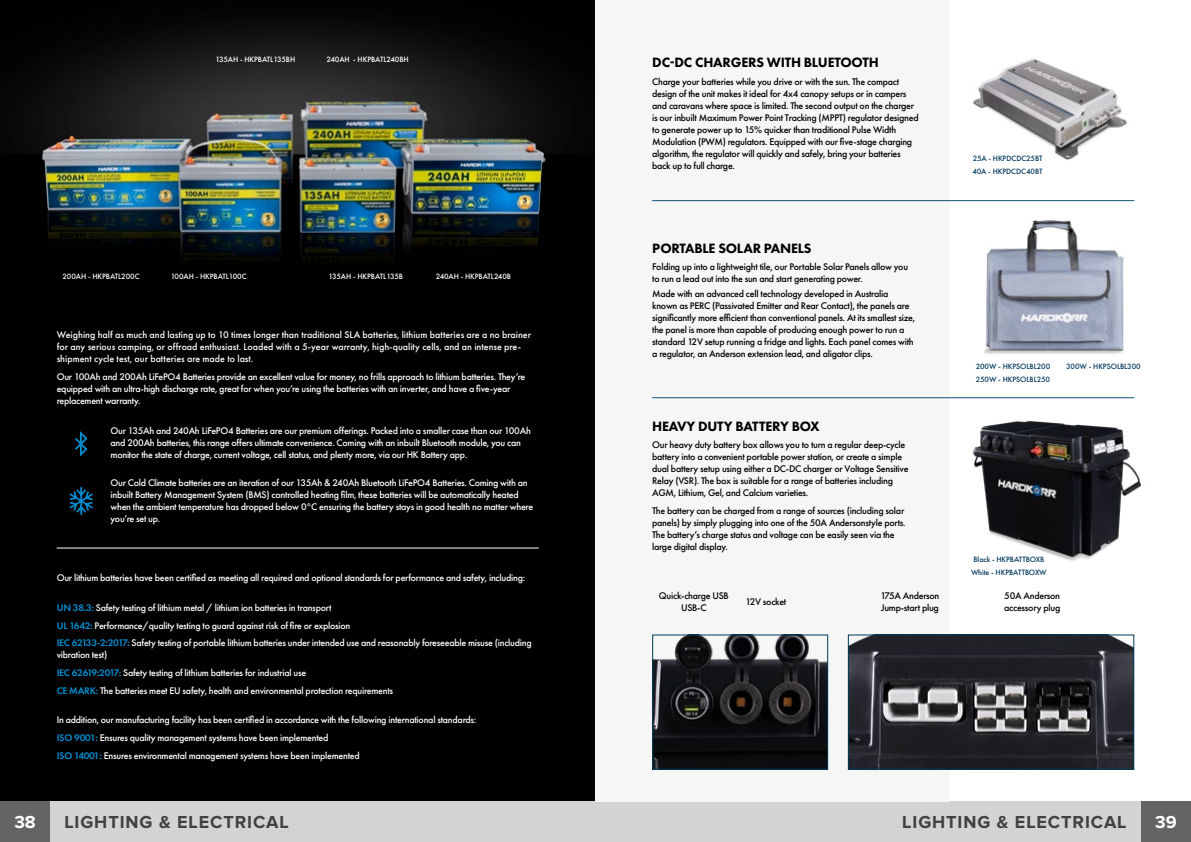
<style>
.page{position:relative;width:1191px;height:842px;background:#fff}
.page>*{position:absolute;margin:0;border:0;box-sizing:border-box;transform-origin:0 0}
.t1{font:700 18px "Proxima Nova";letter-spacing:.05em;color:#414042}
.t2{font:700 18px "Proxima Nova";color:#fff}
.t3{font:800 14px "Futura PT";letter-spacing:-.015em;color:#000}
.t4{font:500 10px/12px "Futura PT";letter-spacing:-.025em;color:#fff}
.t5{font:500 10px/12px "Futura PT";letter-spacing:-.025em;color:#000}
.t6{font:500 10px/12px "Futura PT";color:#fff}
.t7{font:500 8px/13px "Futura PT";letter-spacing:-.01em;color:#003a5d}
.t8{font:500 8px "Futura PT";letter-spacing:-.01em;color:#fff}
.s1{font-weight:600;color:#008ccc}
</style>
<div class="page">
<div style="left:1140px;top:801px;width:51px;height:41px;background:#636466"></div>
<div style="left:595px;top:801px;width:545px;height:41px;background:#d1d3d4"></div>
<div style="left:0;top:801px;width:50px;height:41px;background:#636466"></div>
<div style="left:50px;top:801px;width:545px;height:41px;background:#d1d3d4"></div>
<img style="left:0;top:0;width:595px;height:303px">
<div style="left:0;top:303px;width:595px;height:498px;background:#000"></div>
<svg style="left:69px;top:487px;width:24px;height:28px"></svg>
<svg style="left:75px;top:431px;width:13px;height:26px"></svg>
<hr style="left:57px;top:547px;width:482px;height:1px;background:#fff">
<img style="left:973px;top:58px;width:154px;height:102px">
<div style="left:595px;top:0;width:355px;height:801px;background:#f6f6f6"></div>
<hr style="left:652px;top:200px;width:482px;height:1px;background:#125275">
<hr style="left:652px;top:397px;width:482px;height:1px;background:#125275">
<img style="left:984px;top:220px;width:140px;height:134px">
<img style="left:973px;top:421px;width:168px;height:140px">
<img style="left:654px;top:636px;width:172px;height:132px">
<div style="left:652px;top:634px;width:176px;height:136px;border:1px solid #003a5d"></div>
<img style="left:850px;top:636px;width:282px;height:132px">
<div style="left:848px;top:634px;width:286px;height:136px;border:1px solid #003a5d"></div>
<p class="t8" style="left:215px;top:55px;width:81px">135AH - HKPBATL135BH</p>
<p class="t8" style="left:326px;top:55px;width:84px">240AH - HKPBATL240BH</p>
<p class="t8" style="left:63px;top:271px;width:79px">200AH - HKPBATL200C</p>
<p class="t8" style="left:328px;top:271px;width:76px">135AH - HKPBATL135B</p>
<p class="t8" style="left:436px;top:271px;width:77px">240AH - HKPBATL240B</p>
<p class="t8" style="left:171px;top:271px;width:77px">100AH - HKPBATL100C</p>
<p class="t6" style="left:57px;top:328px;width:476px">Weighing half as much and lasting up to 10 times longer than traditional SLA batteries, lithium batteries are a no brainer for any serious camping, or offroad enthusiast. Loaded with a 5-year warranty, high-quality cells, and an intense pre&shy;shipment cycle test, our batteries are made to last.</p>
<p class="t4" style="left:57px;top:370px;width:470px">Our 100Ah and 200Ah LiFePO4 Batteries provide an excellent value for money, no frills approach to lithium batteries. They’re equipped with an ultra-high discharge rate, great for when you’re using the batteries with an inverter, and have a five-year replacement warranty.</p>
<p class="t4" style="left:111px;top:425px;width:422px">Our 135Ah and 240Ah LiFePO4 Batteries are our premium offerings. Packed into a smaller case than our 100Ah and 200Ah batteries, this range offers ultimate convenience. Coming with an inbuilt Bluetooth module, you can monitor the state of charge, current voltage, cell status, and plenty more, via our HK Battery app.</p>
<p class="t4" style="left:111px;top:476px;width:424px">Our Cold Climate batteries are an iteration of our 135Ah &amp; 240Ah Bluetooth LiFePO4 Batteries. Coming with an inbuilt Battery Management System (BMS) controlled heating film, these batteries will be automatically heated when the ambient temperature has dropped below 0°C ensuring the battery stays in good health no matter where you’re set up.</p>
<p class="t4" style="left:57px;top:572px;width:470px">Our lithium batteries have been certified as meeting all required and optional standards for performance and safety, including:</p>
<p class="t4" style="left:57px;top:599px;width:476px;line-height:17.7px"><span class="s1">UN 38.3:</span> Safety testing of lithium metal / lithium ion batteries in transport<br><span class="s1">UL 1642:</span> Performance/quality testing to guard against risk of fire or explosion<br><span class="s1">IEC 62133-2:2017:</span> Safety testing of portable lithium batteries under intended use and reasonably foreseeable misuse (including</p>
<p class="t4" style="left:57px;top:646px;width:338px;line-height:17.7px">vibration test)<br><span class="s1">IEC 62619:2017:</span> Safety testing of lithium batteries for industrial use<br><span class="s1">CE MARK:</span> The batteries meet EU safety, health and environmental protection requirements</p>
<p class="t4" style="left:57px;top:711px;width:421px;line-height:17.7px">In addition, our manufacturing facility has been certified in accordance with the following international standards:<br><span class="s1">ISO 9001:</span> Ensures quality management systems have been implemented<br><span class="s1">ISO 14001:</span> Ensures environmental management systems have been implemented</p>
<h2 class="t3" style="left:652px;top:54px;width:228px">DC-DC CHARGERS WITH BLUETOOTH</h2>
<p class="t5" style="left:652px;top:75px;width:268px">Charge your batteries while you drive or with the sun. The compact design of the unit makes it ideal for 4x4 canopy setups or in campers and caravans where space is limited. The second output on the charger is our inbuilt Maximum Power Point Tracking (MPPT) regulator designed to generate power up to 15% quicker than traditional Pulse Width Modulation (PWM) regulators. Equipped with our five-stage charging algorithm, the regulator will quickly and safely, bring your batteries back up to full charge.</p>
<h2 class="t3" style="left:652px;top:239px;width:161px">PORTABLE SOLAR PANELS</h2>
<p class="t5" style="left:652px;top:260px;width:257px">Folding up into a lightweight tile, our Portable Solar Panels allow you to run a lead out into the sun and start generating power.</p>
<p class="t5" style="left:652px;top:287px;width:264px">Made with an advanced cell technology developed in Australia known as PERC (Passivated Emitter and Rear Contact), the panels are significantly more efficient than conventional panels. At its smallest size, the panel is more than capable of producing enough power to run a standard 12V setup running a fridge and lights. Each panel comes with a regulator, an Anderson extension lead, and aligator clips.</p>
<h2 class="t3" style="left:652px;top:418px;width:169px">HEAVY DUTY BATTERY BOX</h2>
<p class="t7" style="left:972px;top:152px;width:72px">25A - HKPDCDC25BT<br>40A - HKPDCDC40BT</p>
<p class="t7" style="left:975px;top:360px;width:76px">200W - HKPSOLBL200<br>250W - HKPSOLBL250</p>
<p class="t7" style="left:1066px;top:360px;width:76px">300W - HKPSOLBL300</p>
<p class="t5" style="left:652px;top:439px;width:258px">Our heavy duty battery box allows you to turn a regular deep-cycle battery into a convenient portable power station, or create a simple dual battery setup using either a DC-DC charger or Voltage Sensitive Relay (VSR). The box is suitable for a range of batteries including AGM, Lithium, Gel, and Calcium varieties.</p>
<p class="t5" style="left:652px;top:505px;width:255px">The battery can be charged from a range of sources (including solar panels) by simply plugging into one of the 50A Andersonstyle ports.<br>The battery’s charge status and voltage can be easily seen via the large digital display.</p>
<p class="t5" style="left:659px;top:590px;width:72px;text-align:center">Quick-charge USB<br>USB-C</p>
<p class="t5" style="left:880px;top:590px;width:61px">175A Anderson<br>Jump-start plug</p>
<p class="t5" style="left:1004px;top:590px;width:58px">50A Anderson accessory plug</p>
<p class="t7" style="left:971px;top:553px;width:77px;text-align:center">Black - HKPBATTBOXB<br>White - HKPBATTBOXW</p>
<p class="t5" style="left:745px;top:596px;width:42px">12V socket</p>
<h1 class="t2" style="left:14px;top:814px;width:23px">38</h1>
<h1 class="t1" style="left:64px;top:814px;width:226px">LIGHTING &amp; ELECTRICAL</h1>
<h1 class="t2" style="left:1155px;top:814px;width:23px">39</h1>
<h1 class="t1" style="left:902px;top:814px;width:226px">LIGHTING &amp; ELECTRICAL</h1>
</div>
